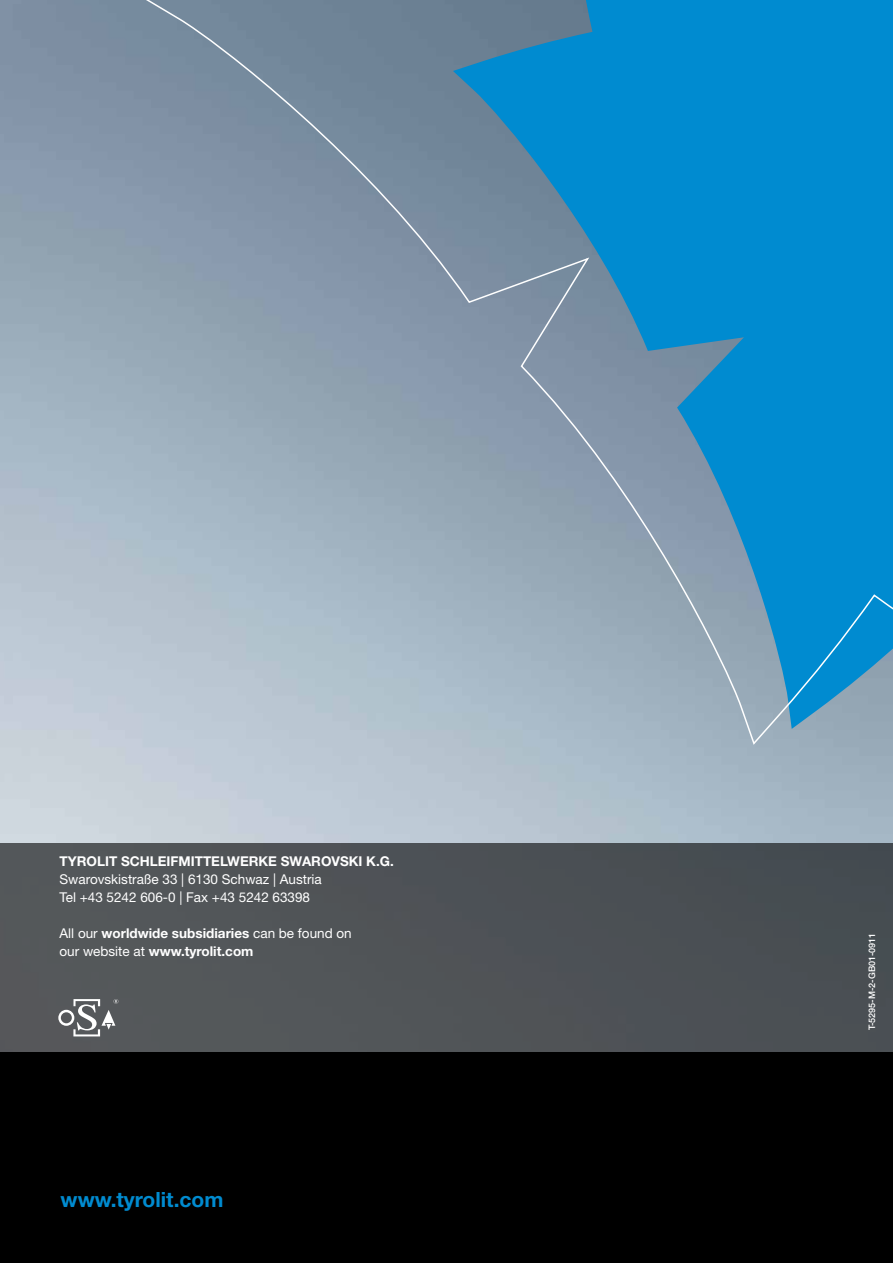
<style>
.page{position:relative;width:893px;height:1263px;background:#fff}
.page>*{position:absolute;margin:0;border:0;box-sizing:border-box;transform-origin:0 0}
.t1{font:700 21px "Helvetica Neue";color:#008bd0}
.t2{font:700 13.5px/18px "Helvetica Neue";color:#fff}
.t3{font:13.5px/18px "Helvetica Neue";color:#fff}
.t4{font:500 9px "Helvetica Neue";color:#fff}
.s1{font-weight:400}
</style>
<div class="page">
<div style="left:0;top:1052px;width:893px;height:211px;background:#000"></div>
<div style="left:0;top:843px;width:893px;height:210px;background:#4f5256"></div>
<svg style="left:143px;top:0;width:750px;height:746px;background:#649abb"></svg>
<svg style="left:58px;top:999px;width:60px;height:37px"></svg>
<p class="t2" style="left:60px;top:852px;width:336px">Tyrolit Schleifmittelwerke SWAROVSKI K.G.</p>
<p class="t3" style="left:60px;top:870px;width:264px">Swarovskistraße 33 | 6130 Schwaz | Austria<br>Tel +43 5242 606-0 | Fax +43 5242 63398</p>
<p class="t2" style="left:60px;top:924px;width:294px"><span class="s1">All our</span> worldwide subsidiaries <span class="s1">can be found on our website at</span> www.tyrolit.com</p>
<h1 class="t1" style="left:61px;top:1186px;width:164px">www.tyrolit.com</h1>
<p class="t4" style="left:867px;top:1030px;width:99px;rotate:-90deg">T-5295-M-2-GB01-0911</p>
</div>
